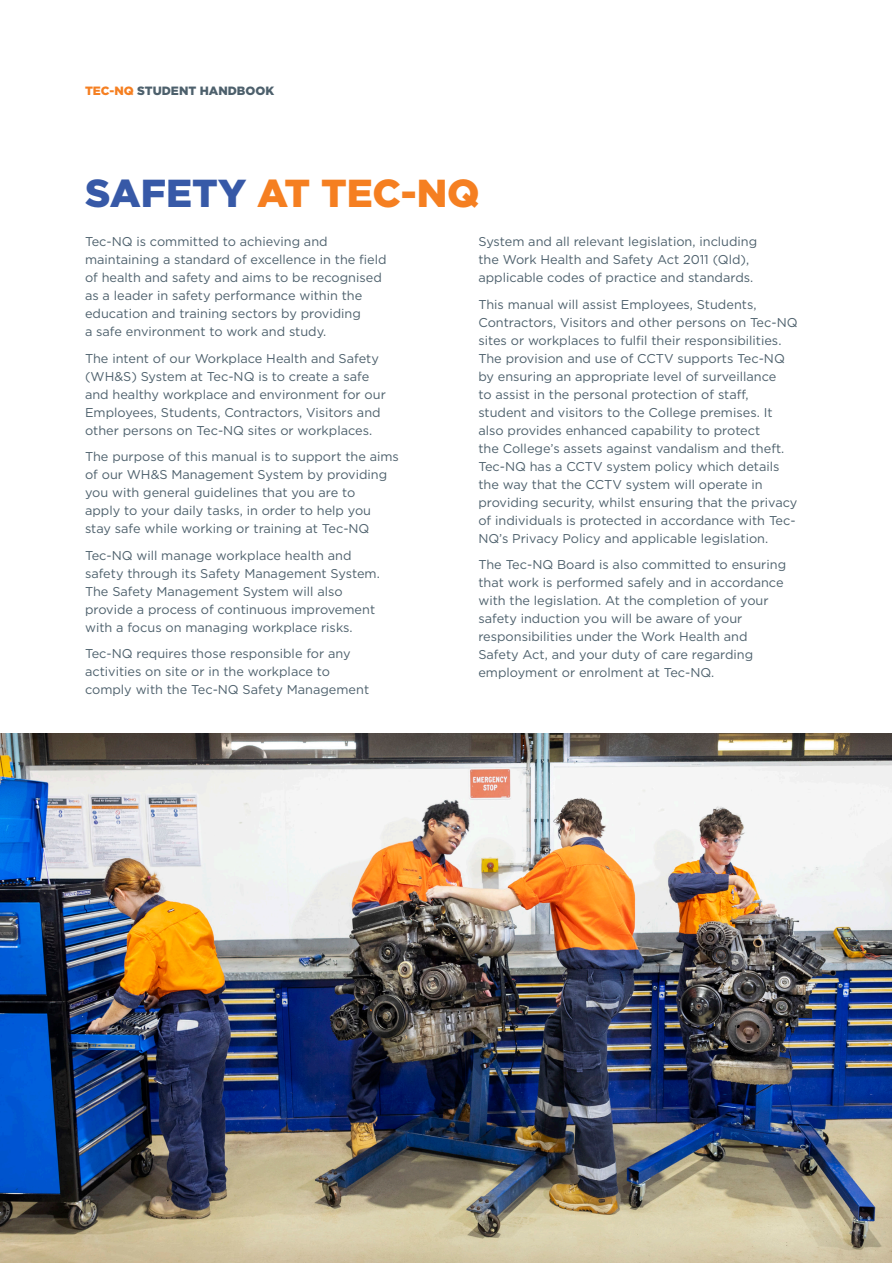
<style>
.page{position:relative;width:893px;height:1263px;background:#fff}
.page>*{position:absolute;margin:0;border:0;box-sizing:border-box;transform-origin:0 0}
.Heading_1{font:900 39px "Gotham";color:#f57f21}
.Body_Copy{font:12.75px/18px "Gotham";color:#4d606c}
.t1{font:900 12px "Gotham";color:#4d606c}
.s1{color:#f57f21}
.s2{color:#3759a7}
</style>
<div class="page">
<img style="left:0;top:733px;width:891px;height:530px">
<p class="t1" style="left:85px;top:82px;width:191px"><span class="s1">TEC-NQ</span> STUDENT HANDBOOK</p>
<p class="Heading_1" style="left:85px;top:166px;width:396px"><span class="s2">SAFETY</span> AT TEC-NQ</p>
<p class="Body_Copy" style="left:85px;top:232px;width:303px">Tec-NQ is committed to achieving and maintaining a standard of excellence in the field of health and safety and aims to be recognised as a leader in safety performance within the education and training sectors by providing<br>a safe environment to work and study.</p>
<p class="Body_Copy" style="left:85px;top:349px;width:302px">The intent of our Workplace Health and Safety (WH&amp;S) System at Tec-NQ is to create a safe and healthy workplace and environment for our Employees, Students, Contractors, Visitors and other persons on Tec-NQ sites or workplaces.</p>
<p class="Body_Copy" style="left:85px;top:447px;width:315px">The purpose of this manual is to support the aims of our WH&amp;S Management System by providing you with general guidelines that you are to<br>apply to your daily tasks, in order to help you stay safe while working or training at Tec-NQ</p>
<p class="Body_Copy" style="left:85px;top:546px;width:296px">Tec-NQ will manage workplace health and safety through its Safety Management System.<br>The Safety Management System will also provide a process of continuous improvement with a focus on managing workplace risks.</p>
<p class="Body_Copy" style="left:85px;top:644px;width:286px">Tec-NQ requires those responsible for any activities on site or in the workplace to comply with the Tec-NQ Safety Management</p>
<p class="Body_Copy" style="left:478px;top:232px;width:280px">System and all relevant legislation, including the Work Health and Safety Act 2011 (Qld), applicable codes of practice and standards.</p>
<p class="Body_Copy" style="left:478px;top:295px;width:321px">This manual will assist Employees, Students, Contractors, Visitors and other persons on Tec-NQ sites or workplaces to fulfil their responsibilities.<br>The provision and use of CCTV supports Tec-NQ by ensuring an appropriate level of surveillance<br>to assist in the personal protection of staff, student and visitors to the College premises. It also provides enhanced capability to protect<br>the College’s assets against vandalism and theft.<br>Tec-NQ has a CCTV system policy which details the way that the CCTV system will operate in providing security, whilst ensuring that the privacy of individuals is protected in accordance with Tec-NQ’s Privacy Policy and applicable legislation.</p>
<p class="Body_Copy" style="left:478px;top:555px;width:309px">The Tec-NQ Board is also committed to ensuring that work is performed safely and in accordance with the legislation. At the completion of your safety induction you will be aware of your responsibilities under the Work Health and Safety Act, and your duty of care regarding employment or enrolment at Tec-NQ.</p>
</div>
